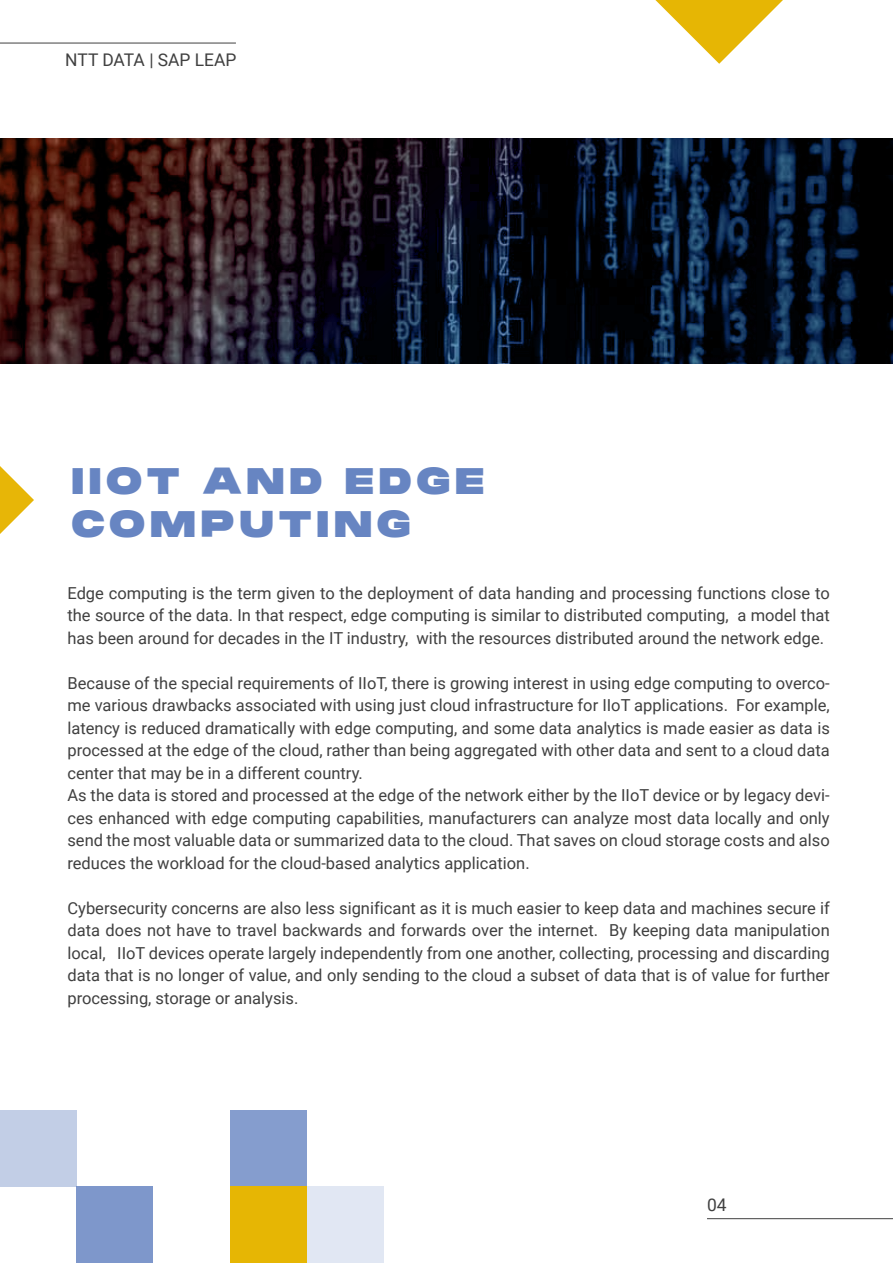
<style>
.page{position:relative;width:893px;height:1263px;background:#fff}
.page>*{position:absolute;margin:0;border:0;box-sizing:border-box;transform-origin:0 0}
.t1{font:800 36px/43.2px "Monument Extended";letter-spacing:.095em;color:#6785c2}
.t2{font:17.4px "Roboto";color:#404040}
.t3{font:16.5px/22.5px "Roboto";color:#404040;text-align:justify}
</style>
<div class="page">
<svg style="left:0;top:138px;width:893px;height:226px;background:#16131e"></svg>
<hr style="left:707px;top:1218px;width:186px;height:1px;background:#404040">
<hr style="left:0;top:43px;width:236px;height:1px;background:#404040">
<svg style="left:655px;top:0;width:128px;height:64px"></svg>
<svg style="left:0;top:466px;width:34px;height:68px"></svg>
<div style="left:230px;top:1110px;width:77px;height:76px;background:#859dce"></div>
<div style="left:307px;top:1186px;width:76px;height:77px;background:#e1e7f3"></div>
<div style="left:230px;top:1186px;width:77px;height:77px;background:#e6b604"></div>
<div style="left:76px;top:1186px;width:77px;height:77px;background:#7e97cb"></div>
<div style="left:0;top:1110px;width:77px;height:76px;background:#c2cee6"></div>
<p class="t2" style="left:65px;top:47px;width:173px">NTT DATA | SAP LEAP</p>
<h1 class="t1" style="left:70px;top:459px;width:416px">IIOT AND EDGE<br>COMPUTING</h1>
<p class="t3" style="left:67px;top:581px;width:764px">Edge computing is the term given to the deployment of data handing and processing functions close to the source of the data. In that respect, edge computing is similar to distributed computing, a model that has been around for decades in the IT industry, with the resources distributed around the network edge.</p>
<p class="t3" style="left:67px;top:671px;width:764px;text-align:left">Because of the special requirements of IIoT, there is growing interest in using edge computing to overco&shy;me various drawbacks associated with using just cloud infrastructure for IIoT applications. For example, latency is reduced dramatically with edge computing, and some data analytics is made easier as data is processed at the edge of the cloud, rather than being aggregated with other data and sent to a cloud data center that may be in a different country.<br>As the data is stored and processed at the edge of the network either by the IIoT device or by legacy devi&shy;ces enhanced with edge computing capabilities, manufacturers can analyze most data locally and only send the most valuable data or summarized data to the cloud. That saves on cloud storage costs and also reduces the workload for the cloud-based analytics application.</p>
<p class="t3" style="left:67px;top:896px;width:764px">Cybersecurity concerns are also less significant as it is much easier to keep data and machines secure if data does not have to travel backwards and forwards over the internet. By keeping data manipulation local, IIoT devices operate largely independently from one another, collecting, processing and discarding data that is no longer of value, and only sending to the cloud a subset of data that is of value for further processing, storage or analysis.</p>
<p class="t2" style="left:707px;top:1192px;width:21px">04</p>
</div>
